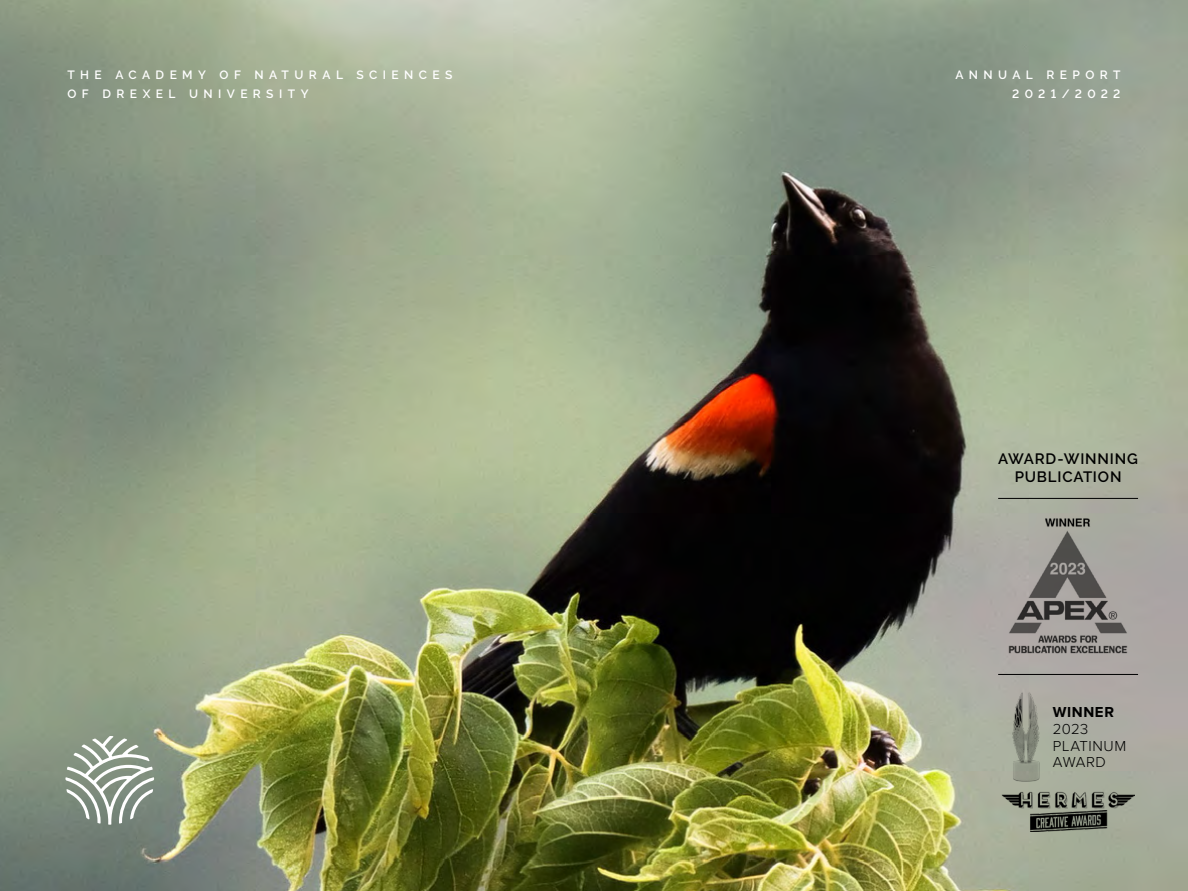
<style>
.page{position:relative;width:1188px;height:891px;background:#fff}
.page>*{position:absolute;margin:0;border:0;box-sizing:border-box;transform-origin:0 0}
.t1{font:600 15px/18px "Raleway";letter-spacing:.055em;color:#000;text-align:center}
.t2{font:300 15px/16.8px "Proxima Nova";letter-spacing:.035em;color:#000}
.t3{font:700 15px "Proxima Nova";letter-spacing:.04em;color:#000}
.t4{font:600 12px/19.5px "Raleway";letter-spacing:.45em;color:#fff}
</style>
<div class="page">
<img style="left:0;top:0;width:1188px;height:891px">
<svg style="left:65px;top:736px;width:89px;height:89px"></svg>
<img style="left:1002px;top:789px;width:133px;height:42px">
<img style="left:1004px;top:689px;width:45px;height:96px">
<img style="left:1002px;top:513px;width:133px;height:147px">
<hr style="left:998px;top:674px;width:140px;height:1px;background:#000">
<hr style="left:998px;top:498px;width:140px;height:1px;background:#000">
<p class="t4" style="left:68px;top:65px;width:387px">THE ACADEMY OF NATURAL SCIENCES<br>OF DREXEL UNIVERSITY</p>
<p class="t4" style="left:955px;top:65px;width:167px;text-align:right">ANNUAL REPORT<br>2021/2022</p>
<p class="t1" style="left:998px;top:450px;width:141px">AWARD-WINNING<br>PUBLICATION</p>
<p class="t3" style="left:1053px;top:705px;width:63px">WINNER</p>
<p class="t2" style="left:1053px;top:721px;width:75px">2023<br>PLATINUM<br>AWARD</p>
</div>
